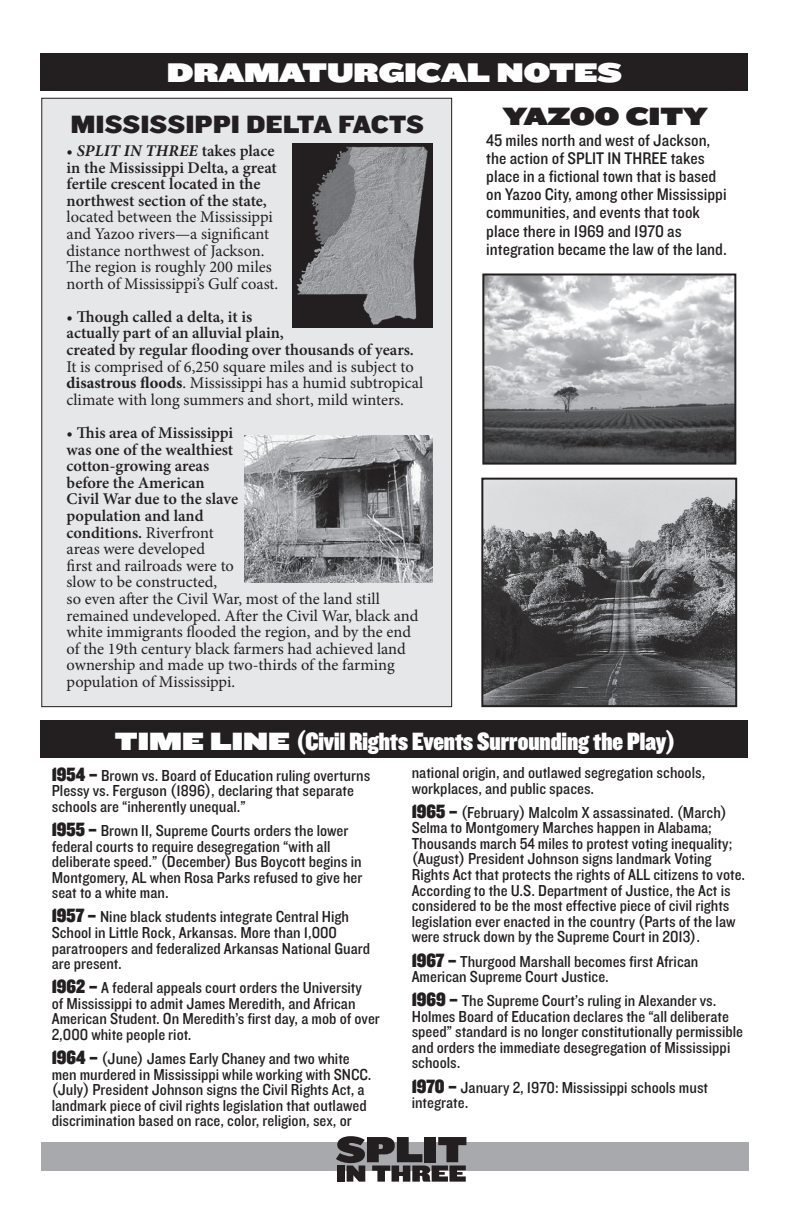
<style>
.page{position:relative;width:792px;height:1224px;background:#fff}
.page>*{position:absolute;margin:0;border:0;box-sizing:border-box;transform-origin:0 0}
.t1{font:28px "Knockout HTF94 Ultmt Sumo";color:#fff}
.t2{font:26px "Knockout HTF90 Ultmt Welterwt";color:#fff}
.t3{font:26px "Knockout HTF72 Full Cruiserwt";color:#231f20}
.t4{font:26px "Knockout HTF94 Ultmt Sumo";color:#231f20}
.t5{font:17.6px/18px "Knockout HTF30 Junior Welterwt";color:#231f20}
.t6{font:16.4px/15.6px "Knockout HTF30 Junior Welterwt";color:#231f20}
.t7{font:16.4px/16.6px "Minion Pro";letter-spacing:-.005em;color:#231f20}
.t8{font:600 16.4px/16.6px "Minion Pro";color:#231f20}
.s1{font-weight:400}
.s2{font-weight:700;font-style:italic}
.s3{font-weight:700}
.s4{font-weight:600}
.s5{font-family:"Knockout HTF94 Ultmt Sumo"}
.s6{font-family:"Knockout HTF90 Ultmt Welterwt";font-size:20px}
</style>
<div class="page">
<div style="left:42px;top:1142px;width:707px;height:29px;background:#a8a9ad"></div>
<svg style="left:336px;top:1136px;width:130px;height:46px"></svg>
<div style="left:41px;top:721px;width:707px;height:37px;background:#231f20"></div>
<div style="left:41px;top:53px;width:707px;height:38px;background:#231f20"></div>
<div style="left:42px;top:98px;width:410px;height:609px;background:#e6e7e9"></div>
<img style="left:293px;top:144px;width:140px;height:184px">
<img style="left:485px;top:276px;width:248px;height:186px">
<div style="left:482px;top:273px;width:254px;height:192px;border:2px solid #231f20"></div>
<img style="left:484px;top:481px;width:250px;height:223px">
<div style="left:481px;top:478px;width:256px;height:229px;border:2px solid #231f20"></div>
<img style="left:245px;top:436px;width:188px;height:147px">
<h1 class="t1" style="left:167px;top:57px;width:456px">DRAMATURGICAL NOTES</h1>
<h2 class="t3" style="left:70px;top:110px;width:355px">MISSISSIPPI DELTA FACTS</h2>
<h2 class="t4" style="left:503px;top:102px;width:206px">YAZOO CITY</h2>
<p class="t5" style="left:486px;top:132px;width:242px">45 miles north and west of Jackson, the action of SPLIT IN THREE takes place in a fictional town that is based on Yazoo City, among other Mississippi communities, and events that took place there in 1969 and 1970 as integration became the law of the land.</p>
<p class="t8" style="left:67px;top:142px;width:212px"><span class="s1">•</span> <span class="s2">SPLIT IN THREE</span> takes place in the Mississippi Delta, a great fertile crescent located in the northwest section of the state,</p>
<p class="t7" style="left:67px;top:209px;width:213px">located between the Mississippi and Yazoo rivers—a significant distance northwest of Jackson.<br>The region is roughly 200 miles north of Mississippi’s Gulf coast.</p>
<p class="t8" style="left:67px;top:308px;width:349px"><span class="s1">•</span> Though called a delta, it is<br>actually part of an alluvial plain,<br>created by regular flooding over thousands of years.</p>
<p class="t7" style="left:67px;top:358px;width:358px">It is comprised of 6,250 square miles and is subject to <span class="s3">disastrous floods</span>. Mississippi has a humid subtropical climate with long summers and short, mild winters.</p>
<p class="t7" style="left:67px;top:425px;width:353px">• <span class="s4">This area of Mississippi<br>was one of the wealthiest<br>cotton-growing areas<br>before the American<br>Civil War due to the slave<br>population and land<br>conditions.</span> Riverfront<br>areas were developed<br>first and railroads were to<br>slow to be constructed,<br>so even after the Civil War, most of the land still remained undeveloped. After the Civil War, black and white immigrants flooded the region, and by the end of the 19th century black farmers had achieved land ownership and made up two-thirds of the farming population of Mississippi.</p>
<h2 class="t2" style="left:115px;top:728px;width:562px"><span class="s5">TIME LINE</span> (Civil Rights Events Surrounding the Play)</h2>
<p class="t6" style="left:52px;top:768px;width:320px"><span class="s6">1954 –</span> Brown vs. Board of Education ruling overturns<br>Plessy vs. Ferguson (1896), declaring that separate schools are “inherently unequal.”</p>
<p class="t6" style="left:52px;top:823px;width:312px"><span class="s6">1955 –</span> Brown II, Supreme Courts orders the lower federal courts to require desegregation “with all deliberate speed.” (December) Bus Boycott begins in Montgomery, AL when Rosa Parks refused to give her seat to a white man.</p>
<p class="t6" style="left:52px;top:910px;width:320px"><span class="s6">1957 –</span> Nine black students integrate Central High School in Little Rock, Arkansas. More than 1,000 paratroopers and federalized Arkansas National Guard are present.</p>
<p class="t6" style="left:52px;top:981px;width:330px"><span class="s6">1962 –</span> A federal appeals court orders the University<br>of Mississippi to admit James Meredith, and African American Student. On Meredith’s first day, a mob of over 2,000 white people riot.</p>
<p class="t6" style="left:52px;top:1051px;width:321px"><span class="s6">1964 –</span> (June) James Early Chaney and two white men murdered in Mississippi while working with SNCC. (July) President Johnson signs the Civil Rights Act, a landmark piece of civil rights legislation that outlawed discrimination based on race, color, religion, sex, or</p>
<p class="t6" style="left:412px;top:765px;width:295px">national origin, and outlawed segregation schools, workplaces, and public spaces.</p>
<p class="t6" style="left:412px;top:805px;width:335px"><span class="s6">1965 –</span> (February) Malcolm X assassinated. (March)<br>Selma to Montgomery Marches happen in Alabama; Thousands march 54 miles to protest voting inequality; (August) President Johnson signs landmark Voting Rights Act that protects the rights of ALL citizens to vote.<br>According to the U.S. Department of Justice, the Act is considered to be the most effective piece of civil rights legislation ever enacted in the country (Parts of the law were struck down by the Supreme Court in 2013).</p>
<p class="t6" style="left:412px;top:954px;width:288px"><span class="s6">1967 –</span> Thurgood Marshall becomes first African<br>American Supreme Court Justice.</p>
<p class="t6" style="left:412px;top:993px;width:333px"><span class="s6">1969 –</span> The Supreme Court’s ruling in Alexander vs.<br>Holmes Board of Education declares the “all deliberate speed” standard is no longer constitutionally permissible and orders the immediate desegregation of Mississippi schools.</p>
<p class="t6" style="left:412px;top:1080px;width:298px"><span class="s6">1970 –</span> January 2, 1970: Mississippi schools must integrate.</p>
</div>
